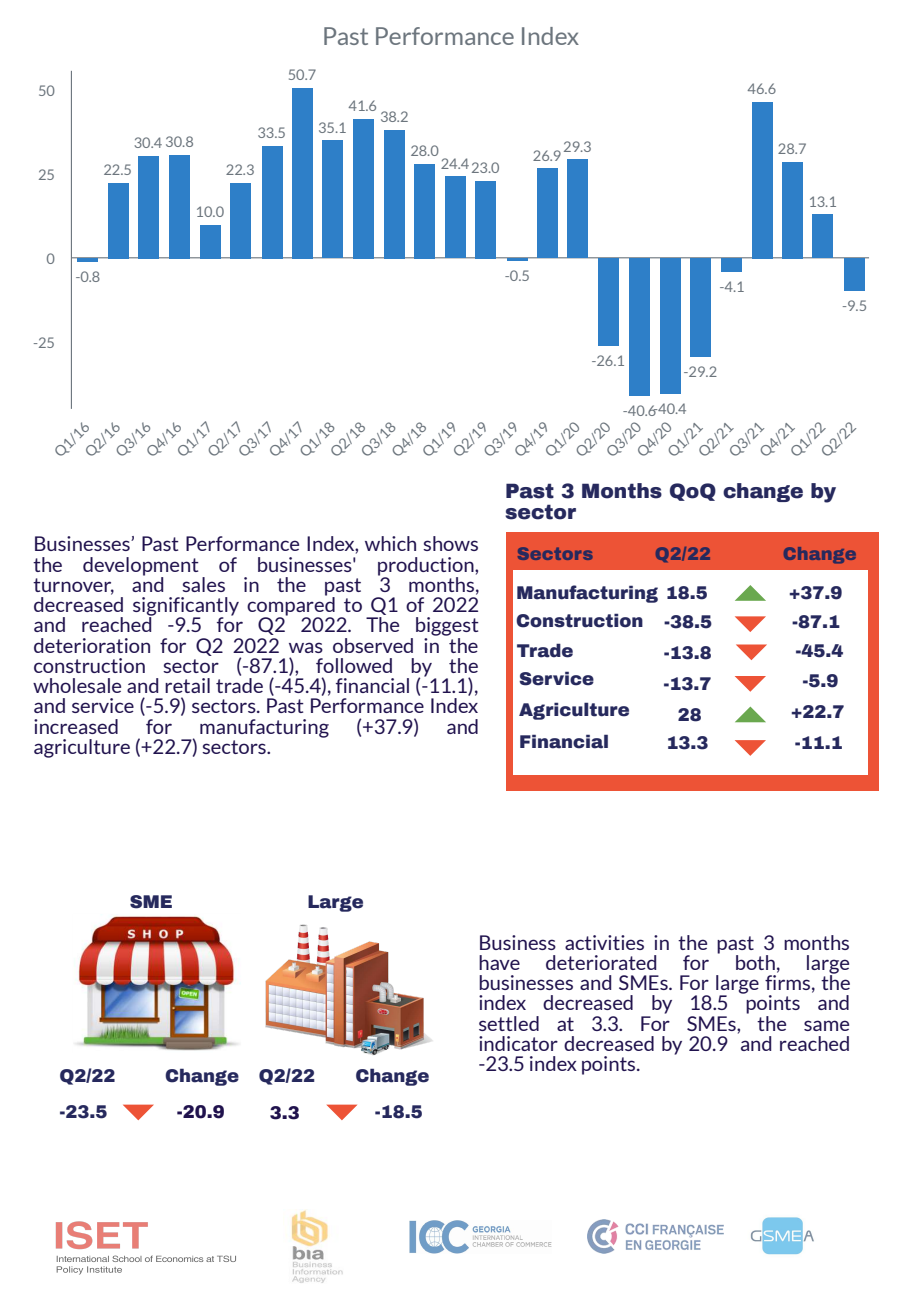
<style>
.page{position:relative;width:900px;height:1299px;background:#fff}
.page>*{position:absolute;margin:0;border:0;box-sizing:border-box;transform-origin:0 0}
.t1{font:24.7px "Lato";color:#6c757d}
.t2{font:20.25px/20.2px "Lato";color:#20124d;text-align:justify}
.t3{font:900 20.25px/20.2px "Archivo";color:#26295d}
.t4{font:900 18px/38.2px "Archivo";color:#26295d}
.t5{font:900 18px "Archivo";color:#20124d}
.t6{font:14.6px "Lato";color:#6c757d}
</style>
<div class="page">
<div style="left:506px;top:532px;width:373px;height:259px;background:#ed5336"></div>
<div style="left:513px;top:570px;width:354px;height:205px;background:#fff"></div>
<hr style="left:72px;top:257px;width:797px;height:1px;background:#6c757d">
<hr style="left:71px;top:71px;width:1px;height:338px;background:#6c757d">
<hr style="left:78px;top:258px;width:20px;height:4px;background:#2e7fc8">
<div style="left:108px;top:183px;width:20px;height:75px;background:#2e7fc8"></div>
<div style="left:138px;top:156px;width:21px;height:102px;background:#2e7fc8"></div>
<div style="left:170px;top:155px;width:20px;height:103px;background:#2e7fc8"></div>
<div style="left:200px;top:225px;width:20px;height:33px;background:#2e7fc8"></div>
<div style="left:230px;top:183px;width:21px;height:75px;background:#2e7fc8"></div>
<div style="left:262px;top:146px;width:20px;height:112px;background:#2e7fc8"></div>
<div style="left:292px;top:88px;width:21px;height:170px;background:#2e7fc8"></div>
<div style="left:323px;top:140px;width:20px;height:118px;background:#2e7fc8"></div>
<div style="left:353px;top:119px;width:20px;height:139px;background:#2e7fc8"></div>
<div style="left:385px;top:130px;width:20px;height:128px;background:#2e7fc8"></div>
<div style="left:415px;top:164px;width:20px;height:94px;background:#2e7fc8"></div>
<div style="left:445px;top:176px;width:20px;height:82px;background:#2e7fc8"></div>
<div style="left:476px;top:181px;width:20px;height:77px;background:#2e7fc8"></div>
<hr style="left:507px;top:258px;width:20px;height:3px;background:#2e7fc8">
<div style="left:537px;top:169px;width:21px;height:89px;background:#2e7fc8"></div>
<div style="left:568px;top:160px;width:20px;height:98px;background:#2e7fc8"></div>
<div style="left:598px;top:258px;width:20px;height:88px;background:#2e7fc8"></div>
<div style="left:630px;top:258px;width:20px;height:137px;background:#2e7fc8"></div>
<div style="left:660px;top:258px;width:20px;height:136px;background:#2e7fc8"></div>
<div style="left:690px;top:258px;width:21px;height:99px;background:#2e7fc8"></div>
<div style="left:722px;top:258px;width:20px;height:14px;background:#2e7fc8"></div>
<div style="left:752px;top:102px;width:20px;height:156px;background:#2e7fc8"></div>
<div style="left:782px;top:162px;width:21px;height:96px;background:#2e7fc8"></div>
<div style="left:813px;top:215px;width:20px;height:43px;background:#2e7fc8"></div>
<div style="left:844px;top:258px;width:21px;height:33px;background:#2e7fc8"></div>
<img style="left:74px;top:914px;width:167px;height:137px">
<img style="left:265px;top:924px;width:168px;height:132px">
<img style="left:410px;top:1221px;width:141px;height:32px">
<img style="left:587px;top:1219px;width:136px;height:34px">
<img style="left:750px;top:1217px;width:64px;height:38px">
<img style="left:286px;top:1209px;width:57px;height:74px">
<img style="left:55px;top:1221px;width:182px;height:54px">
<svg style="left:735px;top:740px;width:31px;height:16px"></svg>
<svg style="left:735px;top:616px;width:31px;height:16px"></svg>
<svg style="left:735px;top:676px;width:31px;height:16px"></svg>
<svg style="left:735px;top:585px;width:31px;height:16px"></svg>
<svg style="left:326px;top:1105px;width:31px;height:15px"></svg>
<svg style="left:736px;top:645px;width:31px;height:15px"></svg>
<svg style="left:735px;top:707px;width:31px;height:15px"></svg>
<svg style="left:123px;top:1105px;width:31px;height:15px"></svg>
<p class="t6" style="left:38px;top:81px;width:18px">50</p>
<p class="t6" style="left:38px;top:165px;width:18px">25</p>
<p class="t6" style="left:47px;top:250px;width:10px">0</p>
<p class="t6" style="left:33px;top:334px;width:24px">-25</p>
<p class="t6" style="left:134px;top:133px;width:62px">30.4 30.8</p>
<p class="t6" style="left:103px;top:161px;width:30px">22.5</p>
<p class="t1" style="left:322px;top:21px;width:259px">Past Performance Index</p>
<p class="t6" style="left:288px;top:65px;width:30px">50.7</p>
<p class="t6" style="left:257px;top:124px;width:30px">33.5</p>
<p class="t6" style="left:226px;top:161px;width:30px">22.3</p>
<p class="t6" style="left:349px;top:97px;width:30px">41.6</p>
<p class="t6" style="left:380px;top:108px;width:30px">38.2</p>
<p class="t6" style="left:318px;top:118px;width:30px">35.1</p>
<p class="t6" style="left:410px;top:142px;width:30px">28.0</p>
<p class="t6" style="left:441px;top:156px;width:60px">24.423.0</p>
<p class="t6" style="left:563px;top:137px;width:30px">29.3</p>
<p class="t6" style="left:533px;top:146px;width:30px">26.9</p>
<p class="t6" style="left:75px;top:268px;width:27px">-0.8</p>
<p class="t6" style="left:196px;top:202px;width:30px">10.0</p>
<p class="t6" style="left:505px;top:266px;width:27px">-0.5</p>
<p class="t6" style="left:748px;top:80px;width:30px">46.6</p>
<p class="t6" style="left:778px;top:140px;width:30px">28.7</p>
<p class="t6" style="left:720px;top:278px;width:27px">-4.1</p>
<p class="t6" style="left:808px;top:192px;width:30px">13.1</p>
<p class="t6" style="left:842px;top:297px;width:27px">-9.5</p>
<p class="t6" style="left:591px;top:352px;width:35px">-26.1</p>
<p class="t6" style="left:623px;top:401px;width:65px">-40.6-40.4</p>
<p class="t6" style="left:684px;top:363px;width:35px">-29.2</p>
<p class="t6" style="left:602px;top:448px;width:44px;rotate:-45deg">Q3/20</p>
<p class="t6" style="left:572px;top:448px;width:44px;rotate:-45deg">Q2/20</p>
<p class="t6" style="left:541px;top:448px;width:44px;rotate:-45deg">Q1/20</p>
<p class="t6" style="left:633px;top:448px;width:44px;rotate:-45deg">Q4/20</p>
<p class="t6" style="left:449px;top:448px;width:44px;rotate:-45deg">Q2/19</p>
<p class="t6" style="left:418px;top:448px;width:44px;rotate:-45deg">Q1/19</p>
<p class="t6" style="left:510px;top:448px;width:44px;rotate:-45deg">Q4/19</p>
<p class="t6" style="left:480px;top:448px;width:44px;rotate:-45deg">Q3/19</p>
<p class="t6" style="left:265px;top:448px;width:44px;rotate:-45deg">Q4/17</p>
<p class="t6" style="left:173px;top:448px;width:44px;rotate:-45deg">Q1/17</p>
<p class="t6" style="left:204px;top:448px;width:44px;rotate:-45deg">Q2/17</p>
<p class="t6" style="left:234px;top:448px;width:44px;rotate:-45deg">Q3/17</p>
<p class="t6" style="left:388px;top:448px;width:44px;rotate:-45deg">Q4/18</p>
<p class="t6" style="left:296px;top:448px;width:44px;rotate:-45deg">Q1/18</p>
<p class="t6" style="left:326px;top:448px;width:44px;rotate:-45deg">Q2/18</p>
<p class="t6" style="left:357px;top:448px;width:44px;rotate:-45deg">Q3/18</p>
<p class="t6" style="left:817px;top:448px;width:44px;rotate:-45deg">Q2/22</p>
<p class="t6" style="left:786px;top:448px;width:44px;rotate:-45deg">Q1/22</p>
<p class="t6" style="left:50px;top:448px;width:44px;rotate:-45deg">Q1/16</p>
<p class="t6" style="left:81px;top:448px;width:44px;rotate:-45deg">Q2/16</p>
<p class="t6" style="left:112px;top:448px;width:44px;rotate:-45deg">Q3/16</p>
<p class="t6" style="left:142px;top:448px;width:44px;rotate:-45deg">Q4/16</p>
<p class="t6" style="left:725px;top:448px;width:44px;rotate:-45deg">Q3/21</p>
<p class="t6" style="left:694px;top:448px;width:44px;rotate:-45deg">Q2/21</p>
<p class="t6" style="left:664px;top:448px;width:44px;rotate:-45deg">Q1/21</p>
<p class="t6" style="left:756px;top:448px;width:44px;rotate:-45deg">Q4/21</p>
<p class="t2" style="left:33px;top:533px;width:447px">Businesses’ Past Performance Index, which shows the development of businesses' production, turnover, and sales in the past 3 months, decreased significantly compared to Q1 of 2022 and reached -9.5 for Q2 2022. The biggest deterioration for Q2 2022 was observed in the construction sector (-87.1), followed by the wholesale and retail trade (-45.4), financial (-11.1), and service (-5.9) sectors. Past Performance Index increased</p>
<p class="t2" style="left:146px;top:716px;width:28px">for</p>
<p class="t2" style="left:199px;top:716px;width:131px">manufacturing</p>
<p class="t2" style="left:356px;top:716px;width:65px">(+37.9)</p>
<p class="t2" style="left:446px;top:716px;width:34px">and</p>
<p class="t2" style="left:33px;top:736px;width:239px">agriculture (+22.7) sectors.</p>
<p class="t3" style="left:505px;top:481px;width:333px">Past 3 Months QoQ change by sector</p>
<p class="t4" style="left:655px;top:535px;width:58px">Q2/22</p>
<p class="t4" style="left:783px;top:535px;width:76px;text-align:center">Change +37.9</p>
<p class="t4" style="left:516px;top:535px;width:193px">Sectors<br>Manufacturing 18.5</p>
<p class="t4" style="left:516px;top:601px;width:197px">Construction -38.5</p>
<p class="t4" style="left:792px;top:603px;width:50px">-87.1</p>
<p class="t4" style="left:517px;top:637px;width:79px;line-height:28.1px">Trade<br>Service</p>
<p class="t4" style="left:519px;top:693px;width:112px;line-height:32.6px">Agriculture<br>Financial</p>
<p class="t4" style="left:664px;top:634px;width:50px">-13.8</p>
<p class="t4" style="left:796px;top:632px;width:50px">-45.4</p>
<p class="t4" style="left:664px;top:664px;width:50px">-13.7</p>
<p class="t4" style="left:802px;top:662px;width:37px">-5.9</p>
<p class="t4" style="left:678px;top:696px;width:26px">28</p>
<p class="t4" style="left:791px;top:693px;width:55px">+22.7</p>
<p class="t4" style="left:667px;top:724px;width:44px">13.3</p>
<p class="t4" style="left:795px;top:724px;width:50px">-11.1</p>
<p class="t4" style="left:130px;top:883px;width:44px">SME</p>
<p class="t4" style="left:307px;top:883px;width:58px">Large</p>
<p class="t4" style="left:60px;top:1057px;width:58px">Q2/22</p>
<p class="t4" style="left:165px;top:1057px;width:76px">Change</p>
<p class="t4" style="left:60px;top:1093px;width:50px">-23.5</p>
<p class="t5" style="left:177px;top:1102px;width:50px">-20.9</p>
<p class="t4" style="left:259px;top:1057px;width:58px">Q2/22</p>
<p class="t4" style="left:356px;top:1057px;width:76px">Change</p>
<p class="t5" style="left:270px;top:1104px;width:32px">3.3</p>
<p class="t4" style="left:375px;top:1093px;width:50px">-18.5</p>
<p class="t2" style="left:478px;top:932px;width:374px">Business activities in the past 3 months have deteriorated for both, large businesses and SMEs. For large firms, the index decreased by 18.5 points and settled at 3.3. For SMEs, the same indicator decreased by 20.9 and reached -23.5 index points.</p>
</div>
